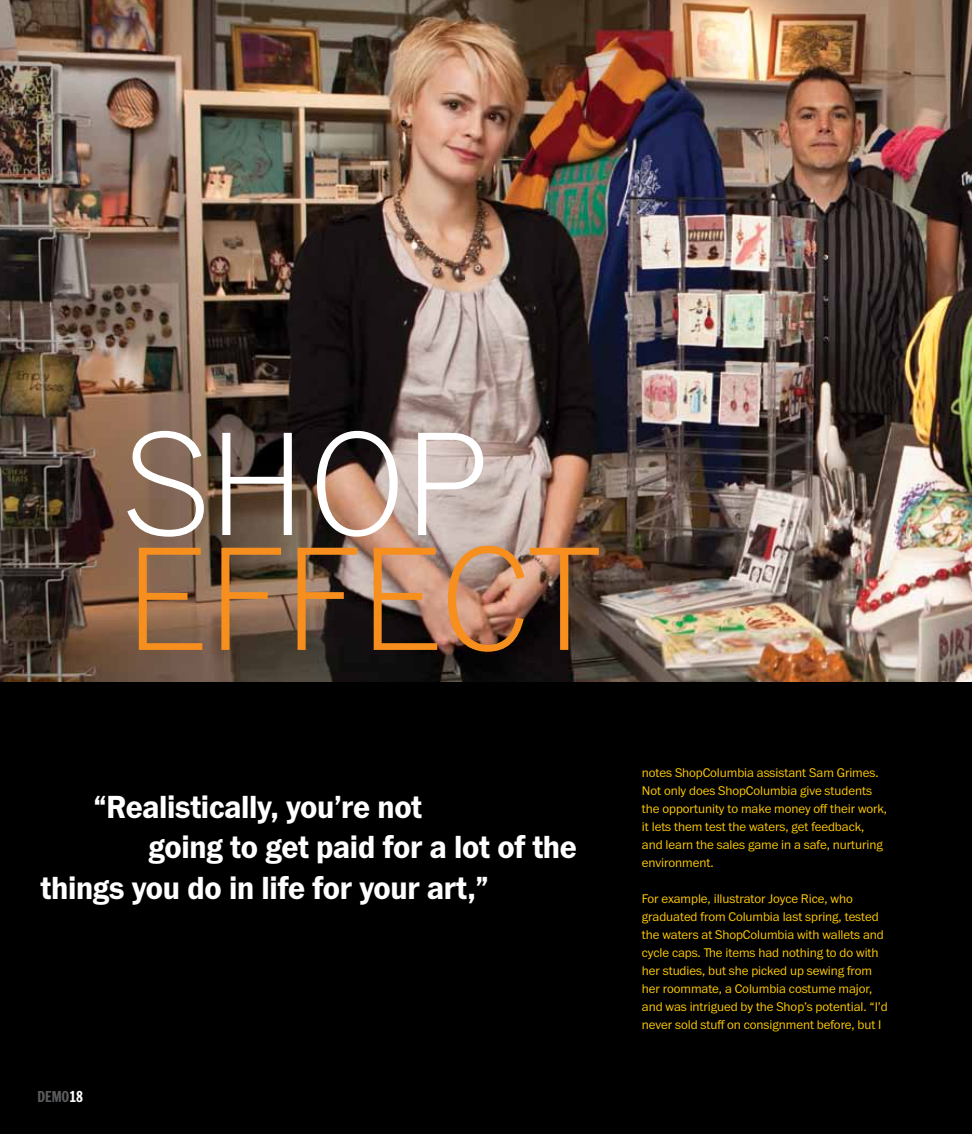
<style>
.page{position:relative;width:972px;height:1134px;background:#fff}
.page>*{position:absolute;margin:0;border:0;box-sizing:border-box;transform-origin:0 0}
.t1{font:100 153.15px "Franklin ITC Pro";color:#f78f1e}
.t2{font:100 153.15px "Franklin ITC Pro";color:#fff}
.t3{font:700 33.15px "Franklin ITC Pro";letter-spacing:-.01em;color:#fff;scale:.91 1}
.t4{font:700 16.5px "Franklin Cond ITC Pro";letter-spacing:-.005em;color:#5a5b5d}
.t5{font:300 13.05px/18px "Franklin ITC Pro";letter-spacing:-.005em;color:#ffcb05}
.s1{color:#fff}
</style>
<div class="page">
<img style="left:0;top:0;width:972px;height:682px">
<div style="left:0;top:682px;width:972px;height:452px;background:#000"></div>
<h1 class="t2" style="left:125px;top:404px;width:363px">SHOP</h1>
<h1 class="t1" style="left:125px;top:519px;width:477px">EFFECT</h1>
<h2 class="t3" style="left:94px;top:787px;width:363px">“Realistically, you’re not</h2>
<h2 class="t3" style="left:149px;top:828px;width:472px">going to get paid for a lot of the</h2>
<h2 class="t3" style="left:41px;top:869px;width:494px">things you do in life for your art,”</h2>
<p class="t4" style="left:38px;top:1088px;width:47px">DEMO<span class="s1">18</span></p>
<p class="t5" style="left:642px;top:764px;width:247px">notes ShopColumbia assistant Sam Grimes.<br>Not only does ShopColumbia give students the opportunity to make money off their work, it lets them test the waters, get feedback, and learn the sales game in a safe, nurturing environment.</p>
<p class="t5" style="left:642px;top:890px;width:247px">For example, illustrator Joyce Rice, who graduated from Columbia last spring, tested the waters at ShopColumbia with wallets and cycle caps. The items had nothing to do with her studies, but she picked up sewing from her roommate, a Columbia costume major, and was intrigued by the Shop’s potential. “I’d never sold stuff on consignment before, but I</p>
</div>
